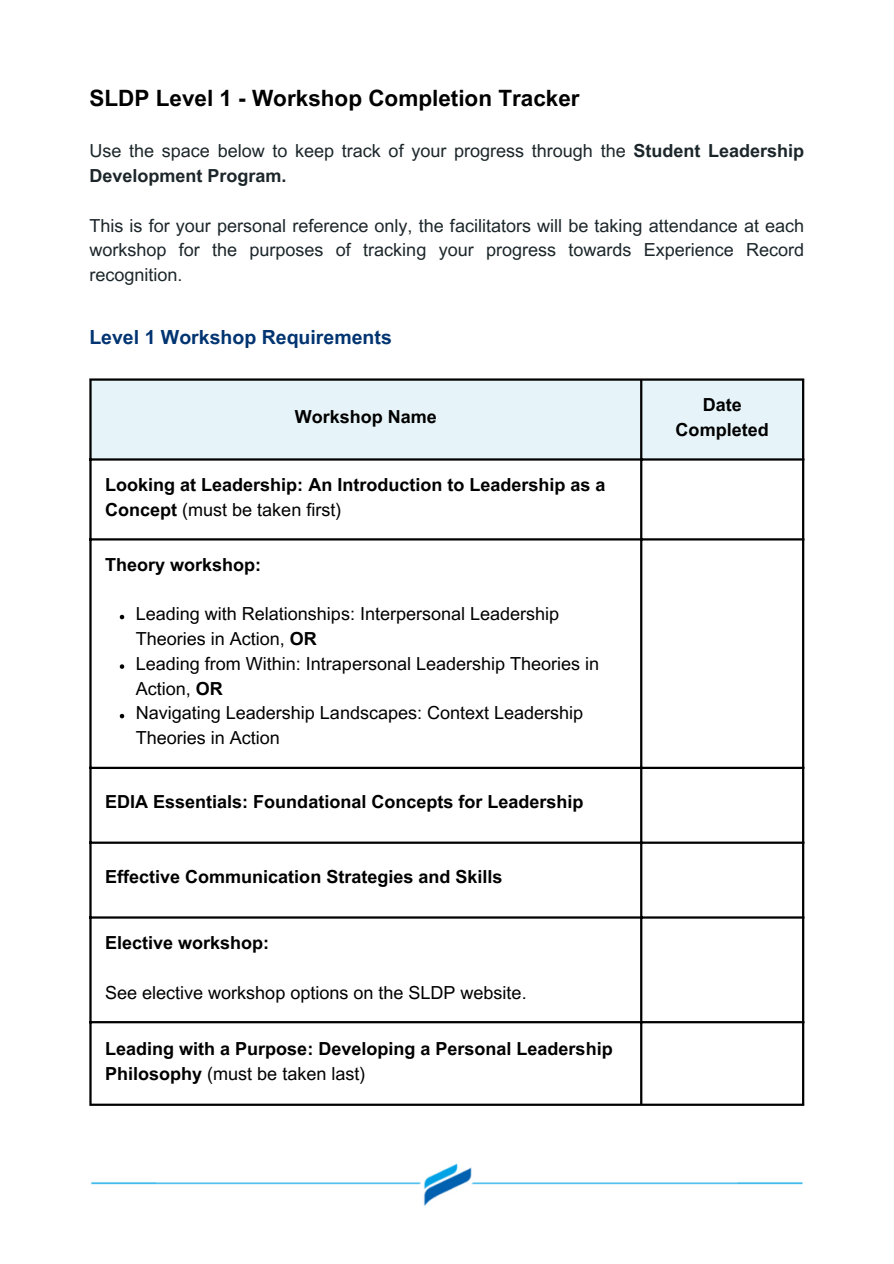
<style>
.page{position:relative;width:894px;height:1264px;background:#fff}
.page>*{position:absolute;margin:0;border:0;box-sizing:border-box;transform-origin:0 0}
.t1{font:700 22.5px "Arial MT Pro";color:#000}
.t2{font:700 19.5px "Arial MT Pro";color:#013471}
.t3{font:700 18px/24.8px "Arial MT Pro";color:#000}
.t4{font:18px/24.8px "Arial MT Pro";color:#1c262a}
.t5{font:18px/24.8px "Arial MT Pro";color:#000}
.s1{font-weight:700}
.s2{font-weight:400}
</style>
<div class="page">
<div style="left:92px;top:381px;width:709px;height:77px;background:#e6f4f9"></div>
<svg style="left:92px;top:460px;width:709px;height:643px"></svg>
<svg style="left:120px;top:615px;width:4px;height:4px"></svg>
<svg style="left:120px;top:664px;width:4px;height:5px"></svg>
<svg style="left:120px;top:714px;width:4px;height:4px"></svg>
<hr style="left:89px;top:381px;width:3px;height:722px;background:#000">
<hr style="left:640px;top:381px;width:2px;height:722px;background:#000">
<hr style="left:801px;top:381px;width:3px;height:722px;background:#000">
<hr style="left:89px;top:378px;width:715px;height:3px;background:#000">
<hr style="left:89px;top:458px;width:715px;height:2px;background:#000">
<hr style="left:89px;top:538px;width:715px;height:2px;background:#000">
<hr style="left:89px;top:766px;width:715px;height:3px;background:#000">
<hr style="left:89px;top:841px;width:715px;height:2px;background:#000">
<hr style="left:89px;top:916px;width:715px;height:2px;background:#000">
<hr style="left:89px;top:1021px;width:715px;height:2px;background:#000">
<hr style="left:89px;top:1103px;width:715px;height:2px;background:#000">
<img style="left:91px;top:1163px;width:712px;height:43px">
<h1 class="t1" style="left:89px;top:90px;width:491px">SLDP Level 1 - Workshop Completion Tracker</h1>
<p class="t4" style="left:89px;top:141px;width:716px">Use the space below to keep track of your progress through the <span class="s1">Student Leadership<br>Development Program.</span></p>
<p class="t4" style="left:89px;top:215px;width:716px;text-align:justify">This is for your personal reference only, the facilitators will be taking attendance at each workshop for the purposes of tracking your progress towards Experience Record recognition.</p>
<h2 class="t2" style="left:89px;top:330px;width:304px">Level 1 Workshop Requirements</h2>
<p class="t3" style="left:295px;top:407px;width:144px">Workshop Name</p>
<p class="t3" style="left:105px;top:474px;width:502px">Looking at Leadership: An Introduction to Leadership as a<br>Concept <span class="s2">(must be taken first)</span></p>
<p class="t3" style="left:105px;top:554px;width:158px">Theory workshop:</p>
<p class="t5" style="left:136px;top:604px;width:465px">Leading with Relationships: Interpersonal Leadership Theories in Action, <span class="s1">OR<br></span>Leading from Within: Intrapersonal Leadership Theories in Action, <span class="s1">OR<br></span>Navigating Leadership Landscapes: Context Leadership Theories in Action</p>
<p class="t3" style="left:105px;top:792px;width:480px">EDIA Essentials: Foundational Concepts for Leadership</p>
<p class="t3" style="left:105px;top:866px;width:399px">Effective Communication Strategies and Skills</p>
<p class="t3" style="left:105px;top:932px;width:166px">Elective workshop:</p>
<p class="t5" style="left:105px;top:982px;width:423px">See elective workshop options on the SLDP website.</p>
<p class="t3" style="left:105px;top:1038px;width:509px">Leading with a Purpose: Developing a Personal Leadership<br>Philosophy <span class="s2">(must be taken last)</span></p>
<p class="t3" style="left:675px;top:394px;width:95px;text-align:center">Date<br>Completed</p>
</div>
